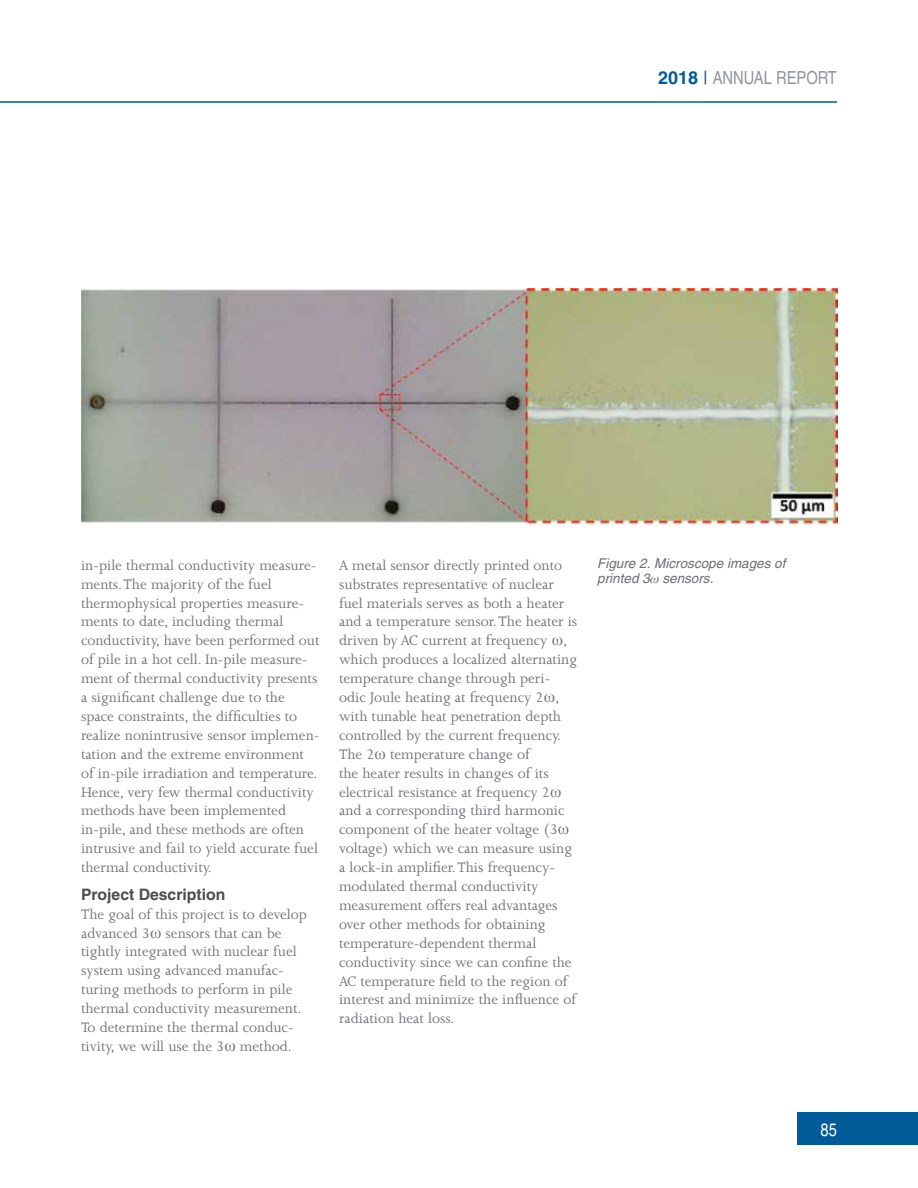
<style>
.page{position:relative;width:918px;height:1188px;background:#fff}
.page>*{position:absolute;margin:0;border:0;box-sizing:border-box;transform-origin:0 0}
.t1{font:condensed 18px "Helvetica";color:#939598}
.t2{font:condensed 18px "Helvetica";color:#fff}
.t3{font:15.75px/18.9px "Joanna";color:#6d6e71}
.t4{font:700 15.75px "Helvetica";color:#4d4d4f}
.t5{font:italic 13.5px/15px "Helvetica";color:#6d6e71}
.s1{font-weight:700;font-stretch:normal;color:#005c98}
.s2{font-stretch:normal;color:#005c98}
.s3{font-family:"Times"}
</style>
<div class="page">
<hr style="left:0;top:101px;width:837px;height:2px;background:#005c98">
<div style="left:797px;top:1112px;width:121px;height:33px;background:#005c98"></div>
<img style="left:81px;top:288px;width:756px;height:237px">
<p class="t1" style="left:658px;top:68px;width:180px"><span class="s1">2018</span> <span class="s2">|</span> ANNUAL REPORT</p>
<p class="t3" style="left:81px;top:556px;width:240px">in-pile thermal conductivity measure&shy;ments. The majority of the fuel thermophysical properties measure&shy;ments to date, including thermal conductivity, have been performed out of pile in a hot cell. In-pile measure&shy;ment of thermal conductivity presents a significant challenge due to the space constraints, the difficulties to realize nonintrusive sensor implemen&shy;tation and the extreme environment of in-pile irradiation and temperature.<br>Hence, very few thermal conductivity methods have been implemented in-pile, and these methods are often intrusive and fail to yield accurate fuel thermal conductivity.</p>
<p class="t4" style="left:81px;top:885px;width:146px">Project Description</p>
<p class="t3" style="left:81px;top:905px;width:227px">The goal of this project is to develop advanced 3<span class="s3">ω</span> sensors that can be tightly integrated with nuclear fuel system using advanced manufac&shy;turing methods to perform in pile thermal conductivity measurement.<br>To determine the thermal conduc&shy;tivity, we will use the 3<span class="s3">ω</span> method.</p>
<p class="t3" style="left:339px;top:556px;width:240px">A metal sensor directly printed onto substrates representative of nuclear fuel materials serves as both a heater and a temperature sensor. The heater is driven by AC current at frequency <span class="s3">ω</span>, which produces a localized alternating temperature change through peri&shy;odic Joule heating at frequency 2<span class="s3">ω</span>, with tunable heat penetration depth controlled by the current frequency.<br>The 2<span class="s3">ω</span> temperature change of<br>the heater results in changes of its electrical resistance at frequency 2<span class="s3">ω </span>and a corresponding third harmonic component of the heater voltage (3<span class="s3">ω </span>voltage) which we can measure using a lock-in amplifier. This frequency&shy;modulated thermal conductivity measurement offers real advantages over other methods for obtaining temperature-dependent thermal conductivity since we can confine the AC temperature field to the region of interest and minimize the influence of radiation heat loss.</p>
<p class="t5" style="left:597px;top:556px;width:190px">Figure 2. Microscope images of printed 3<span class="s3">ω</span> sensors.</p>
<p class="t2" style="left:821px;top:1119px;width:18px">85</p>
</div>
